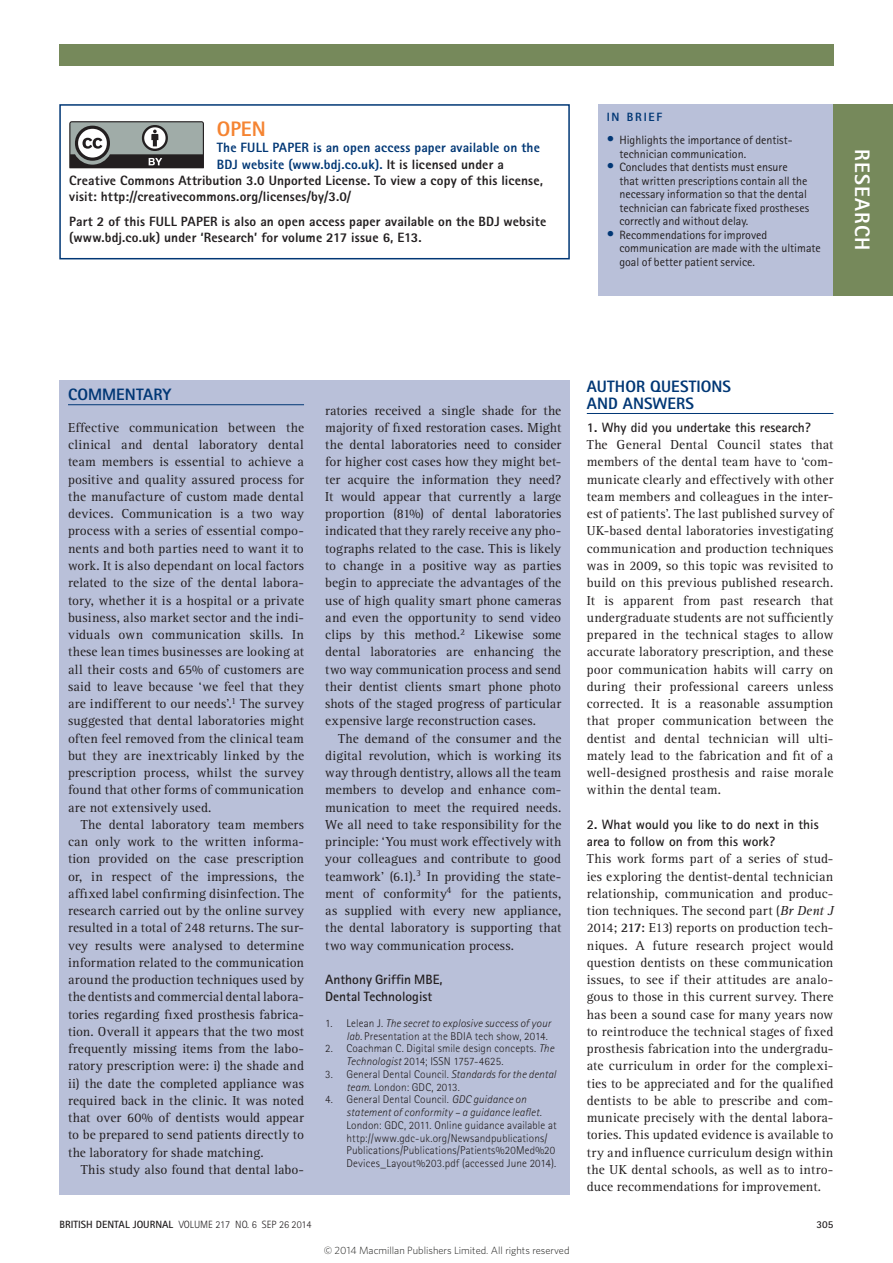
<style>
.page{position:relative;width:893px;height:1263px;background:#fff}
.page>*{position:absolute;margin:0;border:0;box-sizing:border-box;transform-origin:0 0}
._1_BDJ_page_header{font:800 21px "Rotis Sans Serif Std";letter-spacing:.055em;color:#fff}
.table_text_bold{font:800 21px "Rotis Sans Serif Std";color:#f58432}
._1_BDJ_crosshead_1{font:800 16.5px/17.2px "Rotis Sans Serif Std";color:#013775}
._1_BDJ_body_fullout{font:13.5px/17.2px "Rotis Serif Std";letter-spacing:.01em;color:#231f20;text-align:justify}
._1_BDJ_body{font:13.5px/17.2px "Rotis Serif Std";letter-spacing:.005em;color:#231f20;text-align:justify}
._2_BDJ_table_text{font:800 13.5px/16.2px "Rotis Sans Serif Std";letter-spacing:.01em;color:#231f20}
._2_BDJ_commentary_bo{font:700 13.5px/17.2px "Rotis Sans Serif Std";color:#231f20}
._2_BDJ_table_text-2{font:800 13.5px "Rotis Sans Serif Std";letter-spacing:.01em;color:#013775}
.in_brief{font:12px/13.5px "Rotis Sans Serif Std";color:#231f20}
._1_BDJ_mini_strap{font:800 12px "Rotis Sans Serif Std";letter-spacing:.15em;color:#013775}
._2_BDJ_references{font:300 11.25px/12.8px "Rotis Sans Serif Std";letter-spacing:.01em;color:#231f20}
.t1{font:300 10.5px "Whitney";color:#1d1d1b}
.t2{font:300 10.5px "Rotis Sans Serif Std";color:#231f20}
.t3{font:700 10.5px "Rotis Sans Serif Std";color:#231f20}
.s1{color:#231f20}
.s2{font-size:15px;color:#013775}
.s3{font-style:italic}
.s4{font-weight:700}
</style>
<div class="page">
<div style="left:60px;top:380px;width:510px;height:815px;background:#b9c0d9"></div>
<hr style="left:68px;top:404px;width:236px;height:1px;background:#013775">
<div style="left:598px;top:104px;width:295px;height:192px;background:#b9c0d9"></div>
<div style="left:833px;top:104px;width:60px;height:192px;background:#76895b"></div>
<hr style="left:587px;top:413px;width:246px;height:1px;background:#013775">
<div style="left:59px;top:45px;width:774px;height:21px;background:#76895b"></div>
<div style="left:59px;top:104px;width:511px;height:155px;border:2px solid #013775"></div>
<svg style="left:69px;top:121px;width:135px;height:47px;background:#7d817f"></svg>
<p class="table_text_bold" style="left:217px;top:116px;width:51px">OPEN</p>
<p class="_2_BDJ_table_text-2" style="left:217px;top:139px;width:325px">The FULL PAPER is an open access paper available on the</p>
<p class="_2_BDJ_table_text-2" style="left:217px;top:155px;width:289px">BDJ website (www.bdj.co.uk). <span class="s1">It is licensed under a</span></p>
<p class="_2_BDJ_table_text" style="left:69px;top:172px;width:475px">Creative Commons Attribution 3.0 Unported License. To view a copy of this license,</p>
<p class="_2_BDJ_table_text" style="left:69px;top:188px;width:283px">visit: http://creativecommons.org/licenses/by/3.0/</p>
<p class="_2_BDJ_table_text" style="left:69px;top:213px;width:478px">Part 2 of this FULL PAPER is also an open access paper available on the BDJ website (www.bdj.co.uk) under ‘Research’ for volume 217 issue 6, E13.</p>
<p class="_1_BDJ_mini_strap" style="left:607px;top:109px;width:57px">IN BRIEF</p>
<p class="in_brief" style="left:619px;top:133px;width:175px;text-indent:-13px"><span class="s2">•</span> Highlights the importance of dentist&shy;technician communication.</p>
<p class="in_brief" style="left:619px;top:160px;width:191px;text-indent:-13px"><span class="s2">•</span> Concludes that dentists must ensure that written prescriptions contain all the necessary information so that the dental technician can fabricate fixed prostheses correctly and without delay.</p>
<p class="in_brief" style="left:619px;top:228px;width:203px;text-indent:-13px"><span class="s2">•</span> Recommendations for improved communication are made with the ultimate goal of better patient service.</p>
<p class="_1_BDJ_page_header" style="left:876px;top:149px;width:103px;rotate:90deg">RESEARCH</p>
<p class="_1_BDJ_crosshead_1" style="left:68px;top:386px;width:105px">COMMENTARY</p>
<p class="_1_BDJ_body_fullout" style="left:68px;top:419px;width:238px">Effective communication between the clinical and dental laboratory dental team members is essential to achieve a positive and quality assured process for the manufacture of custom made dental devices. Communication is a two way process with a series of essential compo&shy;nents and both parties need to want it to work. It is also dependant on local factors related to the size of the dental labora&shy;tory, whether it is a hospital or a private business, also market sector and the indi&shy;viduals own communication skills. In these lean times businesses are looking at all their costs and 65% of customers are said to leave because ‘we feel that they are indifferent to our needs’.<sup>1</sup> The survey suggested that dental laboratories might often feel removed from the clinical team but they are inextricably linked by the prescription process, whilst the survey found that other forms of communication are not extensively used.</p>
<p class="_1_BDJ_body" style="left:68px;top:816px;width:238px;text-indent:13px">The dental laboratory team members can only work to the written informa&shy;tion provided on the case prescription or, in respect of the impressions, the affixed label confirming disinfection. The research carried out by the online survey resulted in a total of 248 returns. The sur&shy;vey results were analysed to determine information related to the communication around the production techniques used by the dentists and commercial dental labora&shy;tories regarding fixed prosthesis fabrica&shy;tion. Overall it appears that the two most frequently missing items from the labo&shy;ratory prescription were: i) the shade and ii) the date the completed appliance was required back in the clinic. It was noted that over 60% of dentists would appear to be prepared to send patients directly to the laboratory for shade matching.</p>
<p class="_1_BDJ_body" style="left:81px;top:1161px;width:225px">This study also found that dental labo-</p>
<p class="_1_BDJ_body" style="left:325px;top:402px;width:238px">ratories received a single shade for the majority of fixed restoration cases. Might the dental laboratories need to consider for higher cost cases how they might bet&shy;ter acquire the information they need?<br>It would appear that currently a large proportion (81%) of dental laboratories indicated that they rarely receive any pho&shy;tographs related to the case. This is likely to change in a positive way as parties begin to appreciate the advantages of the use of high quality smart phone cameras and even the opportunity to send video clips by this method.<sup>2</sup> Likewise some dental laboratories are enhancing the two way communication process and send their dentist clients smart phone photo shots of the staged progress of particular expensive large reconstruction cases.</p>
<p class="_1_BDJ_body" style="left:325px;top:730px;width:238px;text-indent:13px">The demand of the consumer and the digital revolution, which is working its way through dentistry, allows all the team members to develop and enhance com&shy;munication to meet the required needs.<br>We all need to take responsibility for the principle: ‘You must work effectively with your colleagues and contribute to good teamwork’ (6.1).<sup>3</sup> In providing the state&shy;ment of conformity<sup>4</sup> for the patients, as supplied with every new appliance, the dental laboratory is supporting that two way communication process.</p>
<p class="_2_BDJ_commentary_bo" style="left:325px;top:970px;width:119px">Anthony Griffin MBE,<br>Dental Technologist</p>
<p class="_2_BDJ_references" style="left:325px;top:1017px;width:227px;text-align:right">1. Lelean J. <span class="s3">The secret to explosive success of your lab.</span> Presentation at the BDIA tech show, 2014.</p>
<p class="_2_BDJ_references" style="left:347px;top:1042px;width:209px;text-indent:-21px">2. Coachman C. Digital smile design concepts. <span class="s3">The<br>Technologist</span> 2014; ISSN 1757-4625.</p>
<p class="_2_BDJ_references" style="left:347px;top:1068px;width:211px;text-indent:-21px">3. General Dental Council. <span class="s3">Standards for the dental team</span>. London: GDC, 2013.</p>
<p class="_2_BDJ_references" style="left:347px;top:1093px;width:212px;text-indent:-21px">4. General Dental Council. <span class="s3">GDC guidance on statement of conformity – a guidance leaflet</span>.<br>London: GDC, 2011. Online guidance available at http://www.gdc-uk.org/Newsandpublications/ Publications/Publications/Patients%20Med%20<br>Devices_Layout%203.pdf (accessed June 2014).</p>
<p class="_1_BDJ_crosshead_1" style="left:587px;top:377px;width:146px">AUTHOR QUESTIONS<br>AND ANSWERS</p>
<p class="_2_BDJ_commentary_bo" style="left:587px;top:418px;width:226px">1. Why did you undertake this research?</p>
<p class="_1_BDJ_body_fullout" style="left:587px;top:436px;width:248px">The General Dental Council states that members of the dental team have to ‘com&shy;municate clearly and effectively with other team members and colleagues in the inter&shy;est of patients’. The last published survey of UK-based dental laboratories investigating communication and production techniques was in 2009, so this topic was revisited to build on this previous published research.<br>It is apparent from past research that undergraduate students are not sufficiently prepared in the technical stages to allow accurate laboratory prescription, and these poor communication habits will carry on during their professional careers unless corrected. It is a reasonable assumption that proper communication between the dentist and dental technician will ulti&shy;mately lead to the fabrication and fit of a well-designed prosthesis and raise morale within the dental team.</p>
<p class="_2_BDJ_commentary_bo" style="left:587px;top:815px;width:233px">2. What would you like to do next in this area to follow on from this work?</p>
<p class="_1_BDJ_body_fullout" style="left:587px;top:850px;width:248px">This work forms part of a series of stud&shy;ies exploring the dentist-dental technician relationship, communication and produc&shy;tion techniques. The second part (<span class="s3">Br Dent J </span>2014; <span class="s4">217:</span> E13) reports on production tech&shy;niques. A future research project would question dentists on these communication issues, to see if their attitudes are analo&shy;gous to those in this current survey. There has been a sound case for many years now to reintroduce the technical stages of fixed prosthesis fabrication into the undergradu&shy;ate curriculum in order for the complexi&shy;ties to be appreciated and for the qualified dentists to be able to prescribe and com&shy;municate precisely with the dental labora&shy;tories. This updated evidence is available to try and influence curriculum design within the UK dental schools, as well as to intro&shy;duce recommendations for improvement.</p>
<p class="t2" style="left:60px;top:1218px;width:253px"><span class="s4">BRITISH DENTAL JOURNAL</span> VOLUME 217 NO. 6 SEP 26 2014</p>
<p class="t3" style="left:816px;top:1217px;width:18px">305</p>
<p class="t1" style="left:324px;top:1243px;width:247px">© 2014 Macmillan Publishers Limited. All rights reserved</p>
</div>
